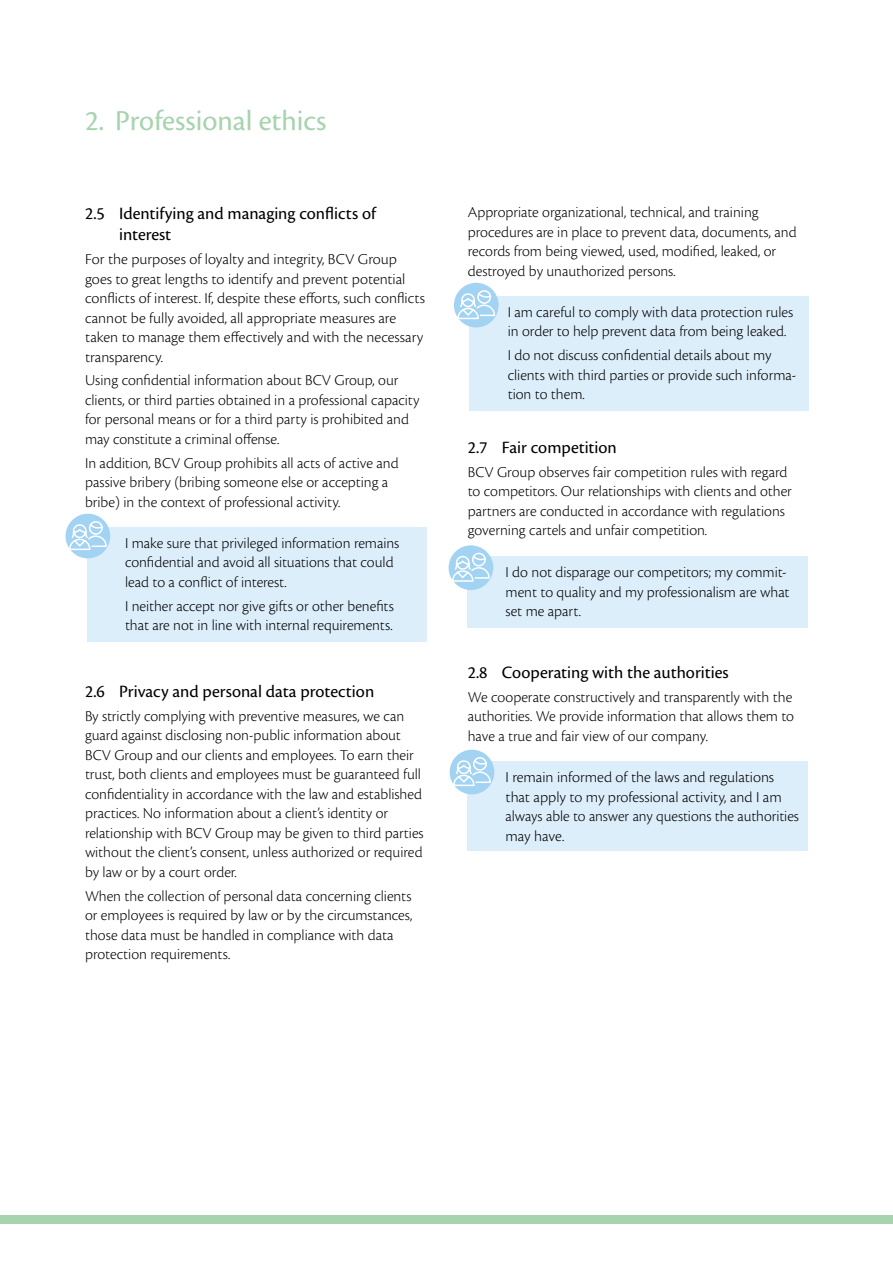
<style>
.page{position:relative;width:893px;height:1263px;background:#fff}
.page>*{position:absolute;margin:0;border:0;box-sizing:border-box;transform-origin:0 0}
.t1{font:30px "Cronos Pro";color:#a8d3af}
.t2{font:18px/21.6px "Cronos Pro";color:#000}
.t3{font:300 15.75px/19.5px "Cronos Pro";color:#000}
</style>
<div class="page">
<div style="left:0;top:1215px;width:893px;height:9px;background:#a8d3af"></div>
<div style="left:87px;top:527px;width:339px;height:115px;background:#ddeefb"></div>
<div style="left:469px;top:296px;width:340px;height:115px;background:#ddeefb"></div>
<div style="left:467px;top:556px;width:341px;height:72px;background:#ddeefb"></div>
<div style="left:467px;top:761px;width:341px;height:90px;background:#ddeefb"></div>
<div style="left:66px;top:514px;width:44px;height:44px;background:#a2d3f3;border-radius:50%"></div>
<svg style="left:68px;top:520px;width:40px;height:31px"></svg>
<div style="left:454px;top:283px;width:45px;height:44px;background:#a2d3f3;border-radius:50%"></div>
<svg style="left:457px;top:289px;width:39px;height:31px"></svg>
<div style="left:449px;top:545px;width:44px;height:45px;background:#a2d3f3;border-radius:50%"></div>
<svg style="left:451px;top:552px;width:40px;height:30px"></svg>
<div style="left:450px;top:750px;width:44px;height:44px;background:#a2d3f3;border-radius:50%"></div>
<svg style="left:452px;top:756px;width:40px;height:31px"></svg>
<h1 class="t1" style="left:85px;top:103px;width:243px">2. Professional ethics</h1>
<p class="t2" style="left:119px;top:202px;width:258px;text-indent:-34px">2.5 Identifying and managing conflicts of interest</p>
<p class="t3" style="left:85px;top:249px;width:342px">For the purposes of loyalty and integrity, BCV Group goes to great lengths to identify and prevent potential conflicts of interest. If, despite these efforts, such conflicts cannot be fully avoided, all appropriate measures are taken to manage them effectively and with the necessary transparency.</p>
<p class="t3" style="left:85px;top:371px;width:336px">Using confidential information about BCV Group, our clients, or third parties obtained in a professional capacity for personal means or for a third party is prohibited and may constitute a criminal offense.</p>
<p class="t3" style="left:85px;top:453px;width:315px">In addition, BCV Group prohibits all acts of active and passive bribery (bribing someone else or accepting a bribe) in the context of professional activity.</p>
<p class="t3" style="left:125px;top:533px;width:276px">I make sure that privileged information remains confidential and avoid all situations that could lead to a conflict of interest.</p>
<p class="t3" style="left:125px;top:596px;width:270px">I neither accept nor give gifts or other benefits that are not in line with internal requirements.</p>
<p class="t2" style="left:85px;top:681px;width:291px">2.6 Privacy and personal data protection</p>
<p class="t3" style="left:85px;top:706px;width:340px">By strictly complying with preventive measures, we can guard against disclosing non-public information about BCV Group and our clients and employees. To earn their trust, both clients and employees must be guaranteed full confidentiality in accordance with the law and established practices. No information about a client’s identity or relationship with BCV Group may be given to third parties without the client’s consent, unless authorized or required by law or by a court order.</p>
<p class="t3" style="left:85px;top:886px;width:329px">When the collection of personal data concerning clients or employees is required by law or by the circumstances, those data must be handled in compliance with data protection requirements.</p>
<p class="t3" style="left:468px;top:202px;width:330px">Appropriate organizational, technical, and training procedures are in place to prevent data, documents, and records from being viewed, used, modified, leaked, or destroyed by unauthorized persons.</p>
<p class="t3" style="left:508px;top:302px;width:287px">I am careful to comply with data protection rules in order to help prevent data from being leaked.</p>
<p class="t3" style="left:508px;top:345px;width:290px">I do not discuss confidential details about my clients with third parties or provide such informa&shy;tion to them.</p>
<p class="t2" style="left:468px;top:436px;width:151px">2.7 Fair competition</p>
<p class="t3" style="left:468px;top:462px;width:326px">BCV Group observes fair competition rules with regard to competitors. Our relationships with clients and other partners are conducted in accordance with regulations governing cartels and unfair competition.</p>
<p class="t3" style="left:506px;top:563px;width:286px">I do not disparage our competitors; my commit&shy;ment to quality and my professionalism are what set me apart.</p>
<p class="t2" style="left:468px;top:661px;width:262px">2.8 Cooperating with the authorities</p>
<p class="t3" style="left:468px;top:687px;width:328px;text-align:justify">We cooperate constructively and transparently with the authorities. We provide information that allows them to have a true and fair view of our company.</p>
<p class="t3" style="left:506px;top:767px;width:295px">I remain informed of the laws and regulations that apply to my professional activity, and I am always able to answer any questions the authorities may have.</p>
</div>
